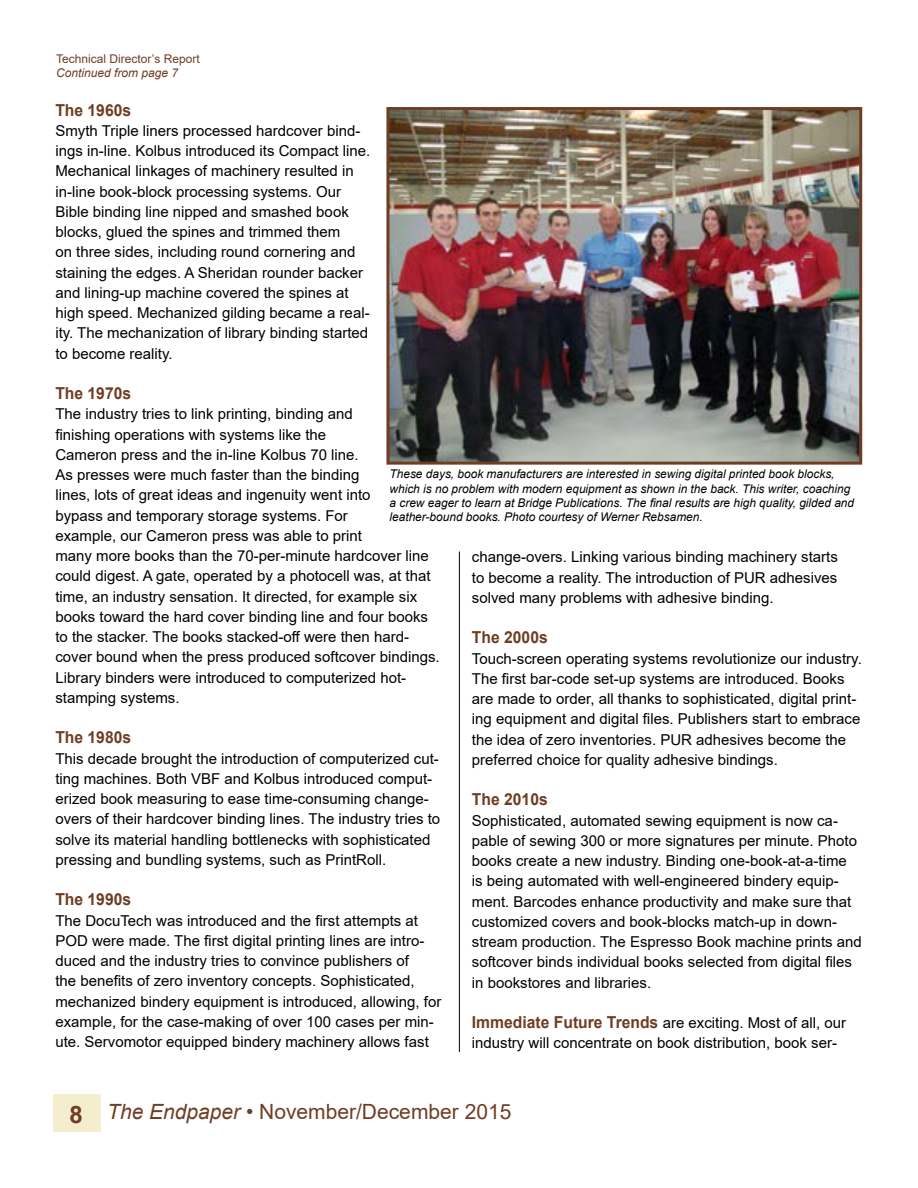
<style>
.page{position:relative;width:918px;height:1188px;background:#fff}
.page>*{position:absolute;margin:0;border:0;box-sizing:border-box;transform-origin:0 0}
.t1{font:21px "Arial";color:#6f3d23}
.t2{font:700 16.5px "Arial";color:#6f3d23;scale:.95 1}
.t3{font:15px/20.2px "Arial";color:#000}
.t4{font:italic 12px/14.4px "Arial";color:#000}
.t5{font:12px "Arial";color:#6f3d23}
.t6{font:italic 12px "Arial";color:#6f3d23}
.s1{font-weight:700;font-size:16.5px;color:#6f3d23}
.s2{font-weight:700;font-size:24px}
.s3{font-style:italic}
</style>
<div class="page">
<div style="left:53px;top:1094px;width:47px;height:38px;background:#f4edce"></div>
<img style="left:390px;top:111px;width:468px;height:350px">
<div style="left:386px;top:107px;width:476px;height:358px;border:3px solid #6f3d23"></div>
<hr style="left:459px;top:552px;width:1px;height:500px;background:#000">
<p class="t5" style="left:56px;top:50px;width:145px">Technical Director’s Report</p>
<p class="t6" style="left:56px;top:65px;width:124px">Continued from page 7</p>
<p class="t2" style="left:55px;top:98px;width:81px">The 1960s</p>
<p class="t3" style="left:55px;top:120px;width:317px">Smyth Triple liners processed hardcover bind&shy;ings in-line. Kolbus introduced its Compact line.<br>Mechanical linkages of machinery resulted in in-line book-block processing systems. Our Bible binding line nipped and smashed book blocks, glued the spines and trimmed them<br>on three sides, including round cornering and staining the edges. A Sheridan rounder backer and lining-up machine covered the spines at high speed. Mechanized gilding became a real&shy;ity. The mechanization of library binding started to become reality.</p>
<p class="t2" style="left:55px;top:382px;width:81px">The 1970s</p>
<p class="t3" style="left:55px;top:404px;width:386px">The industry tries to link printing, binding and<br>finishing operations with systems like the<br>Cameron press and the in-line Kolbus 70 line.<br>As presses were much faster than the binding<br>lines, lots of great ideas and ingenuity went into<br>bypass and temporary storage systems. For<br>example, our Cameron press was able to print<br>many more books than the 70-per-minute hardcover line could digest. A gate, operated by a photocell was, at that time, an industry sensation. It directed, for example six books toward the hard cover binding line and four books to the stacker. The books stacked-off were then hard&shy;cover bound when the press produced softcover bindings.<br>Library binders were introduced to computerized hot&shy;stamping systems.</p>
<p class="t2" style="left:55px;top:726px;width:81px">The 1980s</p>
<p class="t3" style="left:55px;top:748px;width:386px">This decade brought the introduction of computerized cut&shy;ting machines. Both VBF and Kolbus introduced comput&shy;erized book measuring to ease time-consuming change&shy;overs of their hardcover binding lines. The industry tries to solve its material handling bottlenecks with sophisticated pressing and bundling systems, such as PrintRoll.</p>
<p class="t2" style="left:55px;top:888px;width:81px">The 1990s</p>
<p class="t3" style="left:55px;top:910px;width:387px">The DocuTech was introduced and the first attempts at POD were made. The first digital printing lines are intro&shy;duced and the industry tries to convince publishers of<br>the benefits of zero inventory concepts. Sophisticated, mechanized bindery equipment is introduced, allowing, for example, for the case-making of over 100 cases per min&shy;ute. Servomotor equipped bindery machinery allows fast</p>
<p class="t4" style="left:390px;top:467px;width:466px">These days, book manufacturers are interested in sewing digital printed book blocks, which is no problem with modern equipment as shown in the back. This writer, coaching a crew eager to learn at Bridge Publications. The final results are high quality, gilded and leather-bound books. Photo courtesy of Werner Rebsamen.</p>
<p class="t3" style="left:472px;top:547px;width:367px;text-align:justify">change-overs. Linking various binding machinery starts to become a reality. The introduction of PUR adhesives solved many problems with adhesive binding.</p>
<p class="t2" style="left:472px;top:626px;width:81px">The 2000s</p>
<p class="t3" style="left:472px;top:648px;width:391px">Touch-screen operating systems revolutionize our industry.<br>The first bar-code set-up systems are introduced. Books are made to order, all thanks to sophisticated, digital print&shy;ing equipment and digital files. Publishers start to embrace the idea of zero inventories. PUR adhesives become the preferred choice for quality adhesive bindings.</p>
<p class="t2" style="left:472px;top:788px;width:81px">The 2010s</p>
<p class="t3" style="left:472px;top:810px;width:391px">Sophisticated, automated sewing equipment is now ca&shy;pable of sewing 300 or more signatures per minute. Photo books create a new industry. Binding one-book-at-a-time<br>is being automated with well-engineered bindery equip&shy;ment. Barcodes enhance productivity and make sure that customized covers and book-blocks match-up in down&shy;stream production. The Espresso Book machine prints and softcover binds individual books selected from digital files in bookstores and libraries.</p>
<p class="t3" style="left:472px;top:1013px;width:376px"><span class="s1">Immediate Future Trends</span> are exciting. Most of all, our industry will concentrate on book distribution, book ser-</p>
<h1 class="t1" style="left:69px;top:1097px;width:444px"><span class="s2">8</span> <span class="s3">The Endpaper</span> • November/December 2015</h1>
</div>
